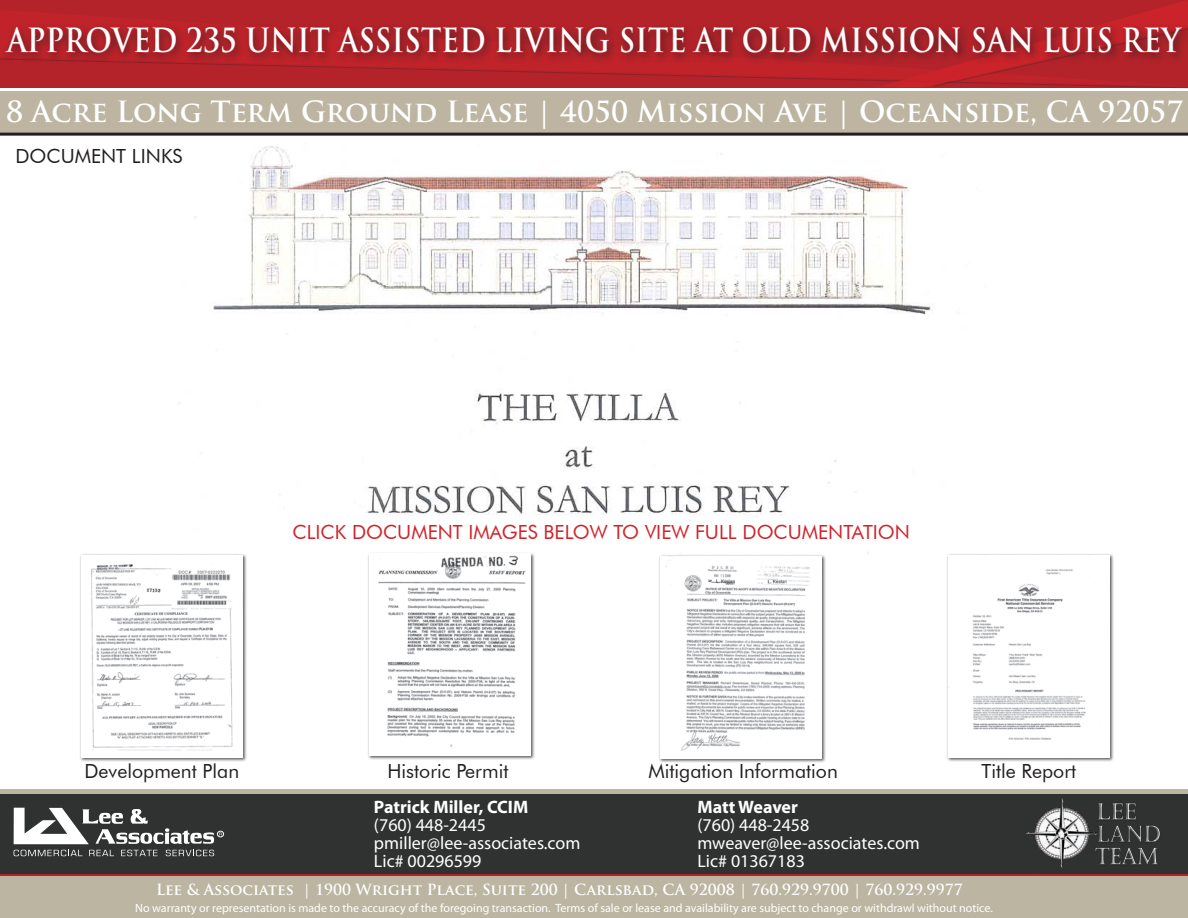
<style>
.page{position:relative;width:1188px;height:918px;background:#fff}
.page>*{position:absolute;margin:0;border:0;box-sizing:border-box;transform-origin:0 0}
.t1{font:700 32.55px "Trajan Pro";color:#fff;scale:.88 1}
.t2{font:700 28.5px "Trajan Pro";color:#fff}
.t3{font:19.5px "Futura BT";color:#231f20}
.t4{font:19.5px "Futura BT";color:#d1232a}
.t5{font:18px/18px "Myriad Pro";color:#fff}
.t6{font:700 18px "Myriad Pro";color:#fff}
.t7{font:700 15px "Trajan Pro";color:#fff}
.t8{font:12px "Myriad Pro";color:#fff}
</style>
<div class="page">
<div style="left:0;top:793px;width:1188px;height:81px;background:#303131"></div>
<div style="left:0;top:875px;width:1188px;height:43px;background:#bcb5a1"></div>
<hr style="left:0;top:874px;width:1188px;height:2px;background:#b5232a">
<hr style="left:0;top:789px;width:1188px;height:4px;background:#bcb5a1">
<div style="left:1px;top:91px;width:1187px;height:44px;background:#bdb5a1"></div>
<hr style="left:0;top:133px;width:1188px;height:3px;background:#231f20">
<svg style="left:14px;top:807px;width:210px;height:49px"></svg>
<div style="left:217px;top:831px;width:7px;height:6px;border:1px solid #fff;border-radius:50%"></div>
<div style="left:0;top:23px;width:1188px;height:77px;background:#231f20;opacity:.75"></div>
<svg style="left:0;top:0;width:1188px;height:89px;background:#b1242b"></svg>
<img style="left:1007px;top:793px;width:157px;height:76px">
<img style="left:195px;top:146px;width:764px;height:409px">
<div style="left:79px;top:553px;width:174px;height:215px;background:#231f20;opacity:.75"></div>
<img style="left:81px;top:555px;width:162px;height:202px">
<div style="left:367px;top:552px;width:174px;height:215px;background:#231f20;opacity:.75"></div>
<img style="left:369px;top:554px;width:162px;height:202px">
<div style="left:658px;top:555px;width:174px;height:214px;background:#231f20;opacity:.75"></div>
<img style="left:660px;top:556px;width:162px;height:202px">
<div style="left:946px;top:553px;width:174px;height:215px;background:#231f20;opacity:.75"></div>
<img style="left:948px;top:555px;width:162px;height:202px">
<h1 class="t1" style="left:7px;top:20px;width:1335px">approved 235 unit ass isted living s ite at old miss ion san luis rey</h1>
<h2 class="t2" style="left:6px;top:93px;width:1179px">8 Acre Long Term Ground Lease | 4050 Mission Ave | Oceanside, CA 92057</h2>
<p class="t3" style="left:15px;top:144px;width:16px">docum</p>
<p class="t3" style="left:91px;top:144px;width:68px">ent links</p>
<p class="t4" style="left:293px;top:521px;width:365px">CLI CK DOCUMENT IMAGES BELOW TO VIEW</p>
<p class="t4" style="left:695px;top:521px;width:216px">FULL DOCUMENTATI ON</p>
<p class="t3" style="left:84px;top:760px;width:156px">Development Plan</p>
<p class="t3" style="left:387px;top:760px;width:122px">Historic Permit</p>
<p class="t3" style="left:648px;top:760px;width:191px">Mitigation I nformation</p>
<p class="t3" style="left:981px;top:760px;width:96px">Title Report</p>
<p class="t6" style="left:374px;top:795px;width:156px">Patrick Miller, CCIM</p>
<p class="t5" style="left:374px;top:816px;width:208px">(760) 448-2445 pmiller@lee-associates.com<br>Lic# 00296599</p>
<p class="t6" style="left:698px;top:795px;width:102px">Matt Weaver</p>
<p class="t5" style="left:698px;top:816px;width:224px">(760) 448-2458 mweaver@lee-associates.com<br>Lic# 01367183</p>
<p class="t7" style="left:171px;top:874px;width:779px">Lee &amp; Associates | 5872 Owens Ave, Suite 200 | Carlsbad, CA 92008 | 760.929.9700 | 760.929.9977</p>
<p class="t8" style="left:135px;top:901px;width:859px">No warranty or representation is made to the accuracy of the foregoing transaction. Terms of sale or lease and availability are subject to change or withdrawl without notice.</p>
<p class="t7" style="left:156px;top:880px;width:808px">Lee &amp; Associates | 1900 Wright Place, Suite 200 | Carlsbad, CA 92008 | 760.929.9700 | 760.929.9977</p>
</div>
